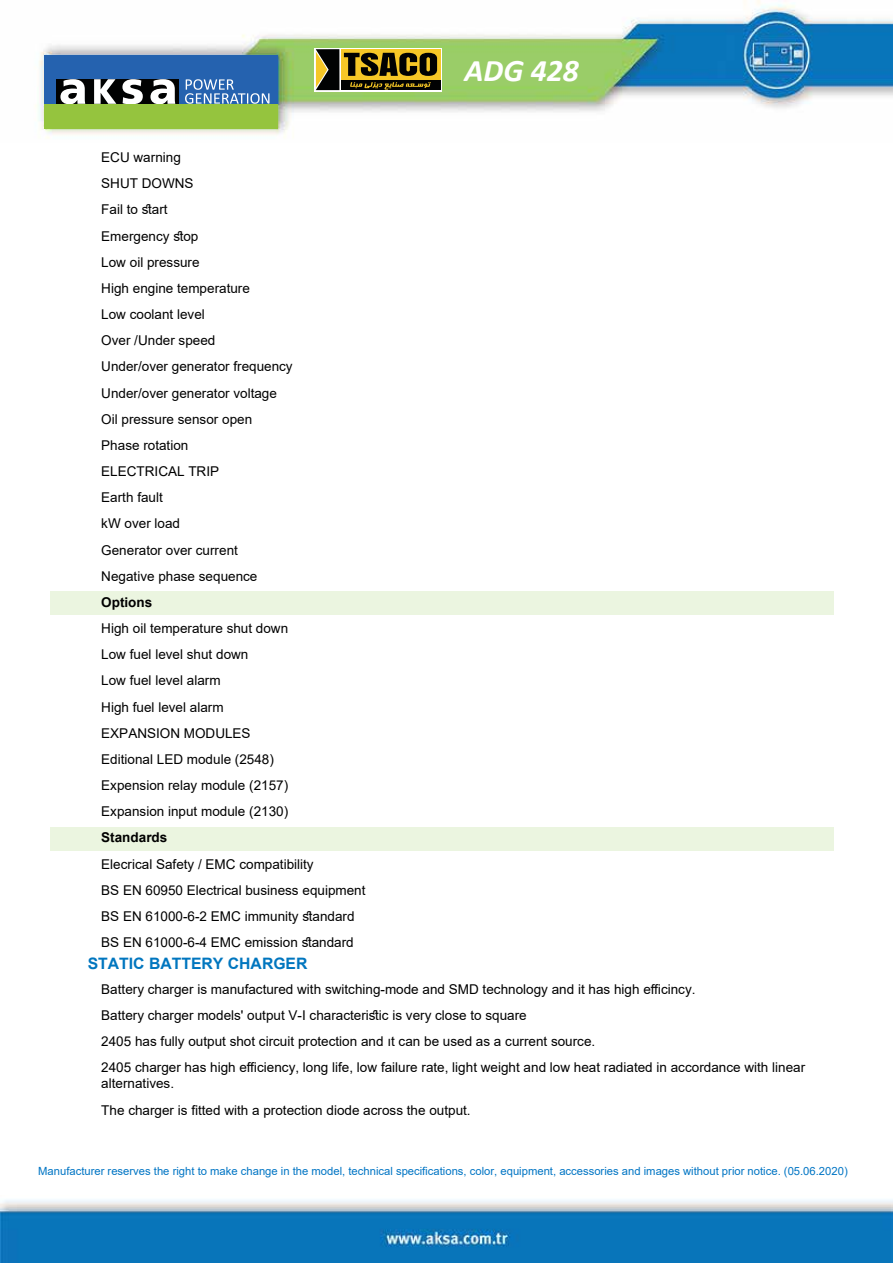
<style>
.page{position:relative;width:893px;height:1263px;background:#fff}
.page>*{position:absolute;margin:0;border:0;box-sizing:border-box;transform-origin:0 0}
.t1{font:italic 700 31.5px "Calibri";color:#fff}
.t2{font:700 15.75px "Arial";color:#0076bf}
.t3{font:13.5px/26.1px "Arial";color:#000}
.t4{font:700 13.5px "Arial";color:#000}
.t5{font:11.25px "Arial";color:#0075c4}
</style>
<div class="page">
<img style="left:36px;top:0;width:856px;height:138px">
<img style="left:0;top:1200px;width:892px;height:63px">
<div style="left:51px;top:592px;width:783px;height:23px;background:#ebf5e0"></div>
<div style="left:51px;top:827px;width:783px;height:24px;background:#ebf5e0"></div>
<svg style="left:314px;top:48px;width:128px;height:44px"></svg>
<div style="left:340px;top:49px;width:100px;height:30px;background:linear-gradient(to bottom,#f6c726,#f6c726)"></div>
<div style="left:340px;top:81px;width:100px;height:9px;background:#010202"></div>
<svg style="left:316px;top:49px;width:121px;height:41px;background:#665415"></svg>
<div style="left:44px;top:104px;width:234px;height:24px;background:#95c43e"></div>
<div style="left:44px;top:55px;width:234px;height:49px;background:#2562af"></div>
<div style="left:57px;top:79px;width:122px;height:25px;background:#010202"></div>
<svg style="left:60px;top:79px;width:25px;height:25px"></svg>
<svg style="left:150px;top:79px;width:25px;height:25px"></svg>
<svg style="left:122px;top:79px;width:21px;height:25px"></svg>
<svg style="left:94px;top:79px;width:22px;height:25px"></svg>
<svg style="left:185px;top:79px;width:84px;height:25px"></svg>
<h1 class="t1" style="left:464px;top:48px;width:116px">ADG 428</h1>
<p class="t3" style="left:101px;top:144px;width:193px">ECU warning<br>SHUT DOWNS<br>Fail to start<br>Emergency stop<br>Low oil pressure<br>High engine temperature<br>Low coolant level<br>Over /Under speed<br>Under/over generator frequency<br>Under/over generator voltage<br>Oil pressure sensor open<br>Phase rotation<br>ELECTRICAL TRIP<br>Earth fault<br>kW over load<br>Generator over current<br>Negative phase sequence</p>
<p class="t4" style="left:101px;top:593px;width:53px">Options</p>
<p class="t3" style="left:101px;top:615px;width:188px">High oil temperature shut down<br>Low fuel level shut down<br>Low fuel level alarm<br>High fuel level alarm<br>EXPANSION MODULES<br>Editional LED module (2548)<br>Expension relay module (2157)<br>Expansion input module (2130)</p>
<p class="t4" style="left:101px;top:828px;width:68px">Standards</p>
<p class="t3" style="left:101px;top:851px;width:266px">Elecrical Safety / EMC compatibility<br>BS EN 60950 Electrical business equipment BS EN 61000-6-2 EMC immunity standard BS EN 61000-6-4 EMC emission standard</p>
<p class="t2" style="left:88px;top:953px;width:221px">STATIC BATTERY CHARGER</p>
<p class="t3" style="left:101px;top:976px;width:705px">Battery charger is manufactured with switching-mode and SMD technology and it has high efficincy.<br>Battery charger models' output V-I characteristic is very close to square<br>2405 has fully output shot circuit protection and ıt can be used as a current source.<br>2405 charger has high efficiency, long life, low failure rate, light weight and low heat radiated in accordance with linear</p>
<p class="t3" style="left:101px;top:1071px;width:371px">alternatives.<br>The charger is fitted with a protection diode across the output.</p>
<p class="t5" style="left:38px;top:1163px;width:811px">Manufacturer reserves the right to make change in the model, technical specifications, color, equipment, accessories and images without prior notice. (05.06.2020)</p>
</div>
